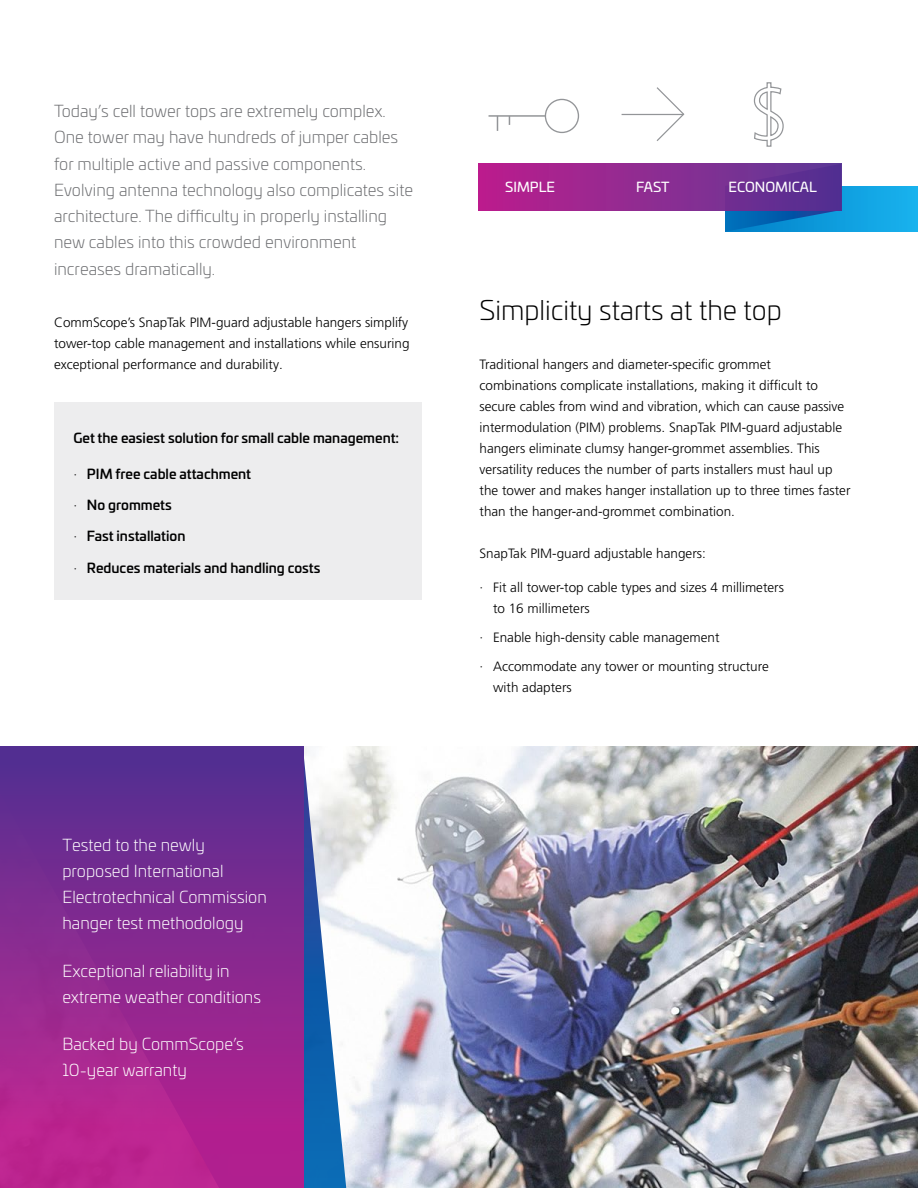
<style>
.page{position:relative;width:918px;height:1188px;background:#fff}
.page>*{position:absolute;margin:0;border:0;box-sizing:border-box;transform-origin:0 0}
.t1{font:300 27px "Univia Pro";color:#000}
.t2{font:300 16.5px/26.2px "Univia Pro";color:#6d6e71}
.t3{font:300 16.5px/26.2px "Univia Pro";color:#fff}
.t4{font:13.65px "Univia Pro";color:#fff}
.t5{font:300 13.5px/21px "Frutiger LT Pro";color:#000}
.t6{font:500 13.5px "Univia Pro";color:#000}
.s1{font-family:"Frutiger LT Pro";font-weight:300}
</style>
<div class="page">
<div style="left:54px;top:403px;width:367px;height:197px;background:#ededee"></div>
<img style="left:349px;top:747px;width:569px;height:441px">
<svg style="left:304px;top:746px;width:45px;height:442px"></svg>
<div style="left:0;top:746px;width:304px;height:442px;background:linear-gradient(to bottom,#522f91,#c5228f)"></div>
<div style="left:725px;top:187px;width:193px;height:45px;background:#14a9e7"></div>
<svg style="left:725px;top:210px;width:116px;height:22px"></svg>
<div style="left:478px;top:164px;width:363px;height:46px;background:linear-gradient(to right,#be208e,#543493)"></div>
<svg style="left:655px;top:87px;width:30px;height:54px"></svg>
<hr style="left:622px;top:114px;width:61px;height:1px;background:#939598">
<hr style="left:489px;top:115px;width:56px;height:2px;background:#939598">
<svg style="left:497px;top:117px;width:1px;height:14px"></svg>
<div style="left:545px;top:99px;width:34px;height:34px;border:1px solid #939598;border-radius:50%"></div>
<svg style="left:753px;top:82px;width:31px;height:65px"></svg>
<p class="t2" style="left:54px;top:97px;width:361px">Today’s cell tower tops are extremely complex.<br>One tower may have hundreds of jumper cables for multiple active and passive components.<br>Evolving antenna technology also complicates site architecture. The difficulty in properly installing new cables into this crowded environment increases dramatically.</p>
<p class="t5" style="left:54px;top:312px;width:357px;text-align:justify">CommScope’s SnapTak PIM-guard adjustable hangers simplify tower-top cable management and installations while ensuring exceptional performance and durability.</p>
<p class="t6" style="left:73px;top:427px;width:327px">Get the easiest solution for small cable management:</p>
<p class="t6" style="left:73px;top:463px;width:179px"><span class="s1">·</span> PIM free cable attachment</p>
<p class="t6" style="left:73px;top:495px;width:100px"><span class="s1">·</span> No grommets</p>
<p class="t6" style="left:73px;top:526px;width:113px"><span class="s1">·</span> Fast installation</p>
<p class="t6" style="left:73px;top:558px;width:249px"><span class="s1">·</span> Reduces materials and handling costs</p>
<p class="t3" style="left:62px;top:831px;width:206px">Tested to the newly proposed International<br>Electrotechnical Commission hanger test methodology</p>
<p class="t3" style="left:62px;top:957px;width:200px">Exceptional reliability in extreme weather conditions</p>
<p class="t3" style="left:62px;top:1030px;width:183px">Backed by CommScope’s<br>10-year warranty</p>
<p class="t4" style="left:505px;top:176px;width:51px">SIMPLE</p>
<p class="t4" style="left:636px;top:176px;width:35px">FAST</p>
<p class="t4" style="left:729px;top:176px;width:90px">ECONOMICAL</p>
<h1 class="t1" style="left:480px;top:291px;width:304px">Simplicity starts at the top</h1>
<p class="t5" style="left:480px;top:354px;width:372px">Traditional hangers and diameter-specific grommet combinations complicate installations, making it difficult to secure cables from wind and vibration, which can cause passive intermodulation (PIM) problems. SnapTak PIM-guard adjustable hangers eliminate clumsy hanger-grommet assemblies. This versatility reduces the number of parts installers must haul up the tower and makes hanger installation up to three times faster than the hanger-and-grommet combination.</p>
<p class="t5" style="left:480px;top:543px;width:228px">SnapTak PIM-guard adjustable hangers:</p>
<p class="t5" style="left:493px;top:577px;width:292px;text-indent:-14px">· Fit all tower-top cable types and sizes 4 millimeters to 16 millimeters</p>
<p class="t5" style="left:480px;top:623px;width:291px;line-height:29.2px">· Enable high-density cable management<br>· Accommodate any tower or mounting structure</p>
<p class="t5" style="left:493px;top:677px;width:80px">with adapters</p>
</div>
